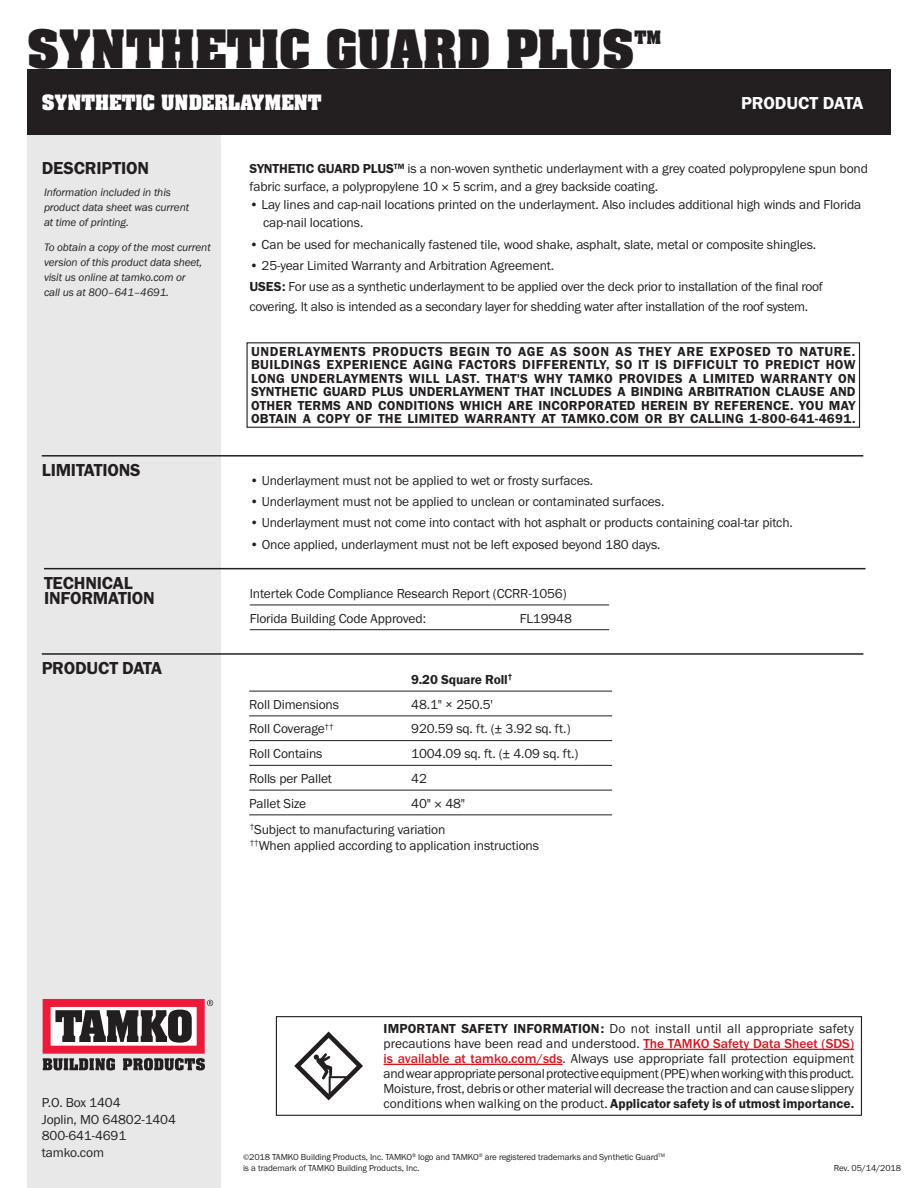
<style>
.page{position:relative;width:918px;height:1188px;background:#fff}
.page>*{position:absolute;margin:0;border:0;box-sizing:border-box;transform-origin:0 0}
.t1{font:700 45px "Aachen Std";color:#231f20}
.t2{font:18px/15px "Franklin Gothic URW Dem";letter-spacing:-.01em;color:#231f20}
.t3{font:700 18px "Aachen Std";color:#fff}
.t4{font:18px "Myriad";letter-spacing:.02em;color:#231f20}
.t5{font:18px "Franklin Gothic URW Dem";letter-spacing:-.01em;color:#fff}
.t6{font:700 15.75px "Aachen Std";color:#231f20}
.t7{font:13.5px/15px "Franklin Gothic URW Boo";letter-spacing:-.01em;color:#231f20}
.t8{font:13.5px/13.5px "Franklin Gothic URW Dem";letter-spacing:.01em;color:#231f20;text-align:justify}
.t9{font:13.5px "Franklin Gothic URW Dem";letter-spacing:-.01em;color:#231f20}
.t10{font:11.25px/15px "Franklin Gothic URW Boo Ita";letter-spacing:-.01em;color:#231f20}
.t11{font:9px/10.8px "Franklin Gothic URW Boo";letter-spacing:-.01em;color:#231f20}
.s1{font-family:"Franklin Gothic URW Dem"}
.s2{font-family:"Helvetica Neue LT Std"}
.s3{font-family:"Franklin Gothic URW";font-weight:500;color:#d7171f}
.s4{font-family:"Franklin Gothic URW Boo"}
.s5{font-family:"Minion Pro"}
</style>
<div class="page">
<div style="left:27px;top:135px;width:193px;height:1053px;background:#e9e8e8"></div>
<svg style="left:43px;top:1058px;width:72px;height:12px"></svg>
<svg style="left:123px;top:1058px;width:82px;height:13px"></svg>
<div style="left:43px;top:999px;width:162px;height:55px;background:#fff;border:8px solid #ed1a3a"></div>
<svg style="left:55px;top:1010px;width:137px;height:33px"></svg>
<svg style="left:207px;top:1000px;width:6px;height:6px"></svg>
<div style="left:27px;top:69px;width:864px;height:66px;background:#231f20"></div>
<hr style="left:643px;top:1049px;width:211px;height:1px;background:#d7171f">
<hr style="left:384px;top:1064px;width:179px;height:1px;background:#d7171f">
<div style="left:276px;top:1016px;width:586px;height:100px;border:1px solid #231f20"></div>
<svg style="left:294px;top:1032px;width:69px;height:68px"></svg>
<hr style="left:250px;top:605px;width:359px;height:1px;background:#231f20">
<hr style="left:250px;top:629px;width:359px;height:1px;background:#231f20">
<div style="left:247px;top:342px;width:613px;height:86px;border:1px solid #231f20"></div>
<hr style="left:249px;top:691px;width:363px;height:1px;background:#231f20">
<hr style="left:249px;top:715px;width:363px;height:1px;background:#231f20">
<hr style="left:249px;top:740px;width:363px;height:1px;background:#231f20">
<hr style="left:249px;top:765px;width:363px;height:1px;background:#231f20">
<hr style="left:249px;top:790px;width:363px;height:1px;background:#231f20">
<hr style="left:249px;top:814px;width:363px;height:1px;background:#231f20">
<hr style="left:42px;top:455px;width:821px;height:2px;background:#231f20">
<hr style="left:44px;top:568px;width:822px;height:1px;background:#231f20">
<hr style="left:42px;top:653px;width:821px;height:2px;background:#231f20">
<h1 class="t1" style="left:27px;top:16px;width:609px">SYNTHETIC GUARD PLUS</h1>
<p class="t6" style="left:634px;top:25px;width:28px">TM</p>
<h2 class="t3" style="left:42px;top:89px;width:281px">SYNTHETIC UNDERLAYMENT</h2>
<h2 class="t5" style="left:741px;top:92px;width:124px">PRODUCT DATA</h2>
<p class="t2" style="left:42px;top:160px;width:109px">DESCRIPTION</p>
<p class="t10" style="left:44px;top:184px;width:147px">Information included in this product data sheet was current at time of printing.</p>
<p class="t10" style="left:44px;top:239px;width:168px">To obtain a copy of the most current version of this product data sheet, visit us online at tamko.com or<br>call us at 800–641–4691.</p>
<p class="t2" style="left:42px;top:462px;width:100px">LIMITATIONS</p>
<p class="t2" style="left:44px;top:575px;width:112px">TECHNICAL<br>INFORMATION</p>
<p class="t2" style="left:42px;top:660px;width:122px">PRODUCT DATA</p>
<p class="t7" style="left:250px;top:160px;width:620px;line-height:18px"><span class="s1">SYNTHETIC GUARD PLUS</span><sup>TM</sup> is a non-woven synthetic underlayment with a grey coated polypropylene spun bond fabric surface, a polypropylene 10 <span class="s2">×</span> 5 scrim, and a grey backside coating.</p>
<p class="t7" style="left:263px;top:196px;width:600px;line-height:18px;text-indent:-14px">• Lay lines and cap-nail locations printed on the underlayment. Also includes additional high winds and Florida cap-nail locations.</p>
<p class="t7" style="left:250px;top:236px;width:568px">• Can be used for mechanically fastened tile, wood shake, asphalt, slate, metal or composite shingles.</p>
<p class="t7" style="left:250px;top:258px;width:306px">• 25-year Limited Warranty and Arbitration Agreement.</p>
<p class="t7" style="left:250px;top:279px;width:575px"><span class="s1">USES:</span> For use as a synthetic underlayment to be applied over the deck prior to installation of the final roof</p>
<p class="t7" style="left:250px;top:299px;width:560px">covering. It also is intended as a secondary layer for shedding water after installation of the roof system.</p>
<p class="t8" style="left:251px;top:344px;width:606px">UNDERLAYMENTS PRODUCTS BEGIN TO AGE AS SOON AS THEY ARE EXPOSED TO NATURE.<br>BUILDINGS EXPERIENCE AGING FACTORS DIFFERENTLY, SO IT IS DIFFICULT TO PREDICT HOW LONG UNDERLAYMENTS WILL LAST. THAT'S WHY TAMKO PROVIDES A LIMITED WARRANTY ON SYNTHETIC GUARD PLUS UNDERLAYMENT THAT INCLUDES A BINDING ARBITRATION CLAUSE AND OTHER TERMS AND CONDITIONS WHICH ARE INCORPORATED HEREIN BY REFERENCE. YOU MAY OBTAIN A COPY OF THE LIMITED WARRANTY AT TAMKO.COM OR BY CALLING 1-800-641-4691.</p>
<p class="t7" style="left:250px;top:472px;width:345px">• Underlayment must not be applied to wet or frosty surfaces.</p>
<p class="t7" style="left:250px;top:494px;width:416px">• Underlayment must not be applied to unclean or contaminated surfaces.</p>
<p class="t7" style="left:250px;top:515px;width:545px">• Underlayment must not come into contact with hot asphalt or products containing coal-tar pitch.</p>
<p class="t7" style="left:250px;top:537px;width:412px">• Once applied, underlayment must not be left exposed beyond 180 days.</p>
<p class="t7" style="left:250px;top:586px;width:319px">Intertek Code Compliance Research Report (CCRR-1056)</p>
<p class="t7" style="left:250px;top:610px;width:178px">Florida Building Code Approved:</p>
<p class="t7" style="left:520px;top:610px;width:54px">FL19948</p>
<p class="t9" style="left:411px;top:671px;width:103px">9.20 Square Roll<sup>†</sup></p>
<p class="t7" style="left:249px;top:696px;width:91px">Roll Dimensions</p>
<p class="t7" style="left:411px;top:696px;width:83px">48.1" × 250.5'</p>
<p class="t7" style="left:249px;top:721px;width:86px">Roll Coverage<sup>††</sup></p>
<p class="t7" style="left:411px;top:721px;width:161px">920.59 sq. ft. (± 3.92 sq. ft.)</p>
<p class="t7" style="left:249px;top:746px;width:75px">Roll Contains</p>
<p class="t7" style="left:411px;top:746px;width:169px">1004.09 sq. ft. (± 4.09 sq. ft.)</p>
<p class="t7" style="left:249px;top:771px;width:84px">Rolls per Pallet</p>
<p class="t7" style="left:411px;top:771px;width:17px">42</p>
<p class="t7" style="left:249px;top:795px;width:58px">Pallet Size</p>
<p class="t7" style="left:411px;top:795px;width:55px">40" <span class="s2">×</span> 48"</p>
<p class="t7" style="left:250px;top:822px;width:197px"><sup>†</sup>Subject to manufacturing variation</p>
<p class="t7" style="left:250px;top:838px;width:291px"><sup>††</sup>When applied according to application instructions</p>
<p class="t7" style="left:42px;top:1094px;width:136px;line-height:16.5px">P.O. Box 1404<br>Joplin, MO 64802-1404<br>800-641-4691 tamko.com</p>
<p class="t7" style="left:384px;top:1021px;width:472px;text-align:justify"><span class="s1">IMPORTANT SAFETY INFORMATION:</span> Do not install until all appropriate safety precautions have been read and understood. <span class="s3">The TAMKO Safety Data Sheet (SDS) is available at tamko.com/sds</span>. Always use appropriate fall protection equipment and wear appropriate personal protective equipment (PPE) when working with this product.<br>Moisture, frost, debris or other material will decrease the traction and can cause slippery</p>
<p class="t8" style="left:384px;top:1097px;width:472px"><span class="s4">conditions when walking on the product.</span> Applicator safety is of utmost importance.</p>
<h2 class="t4" style="left:367px;top:1027px;width:62px">1.5 inch</h2>
<h2 class="t4" style="left:367px;top:1147px;width:48px">2 inch</h2>
<p class="t11" style="left:243px;top:1151px;width:423px"><span class="s5">©</span>2018 TAMKO Building Products, Inc. TAMKO<sup>®</sup> logo and TAMKO<sup>®</sup> are registered trademarks and Synthetic Guard<sup>TM </sup>is a trademark of TAMKO Building Products, Inc.</p>
<p class="t11" style="left:834px;top:1162px;width:69px">Rev. 05/14/2018</p>
</div>
